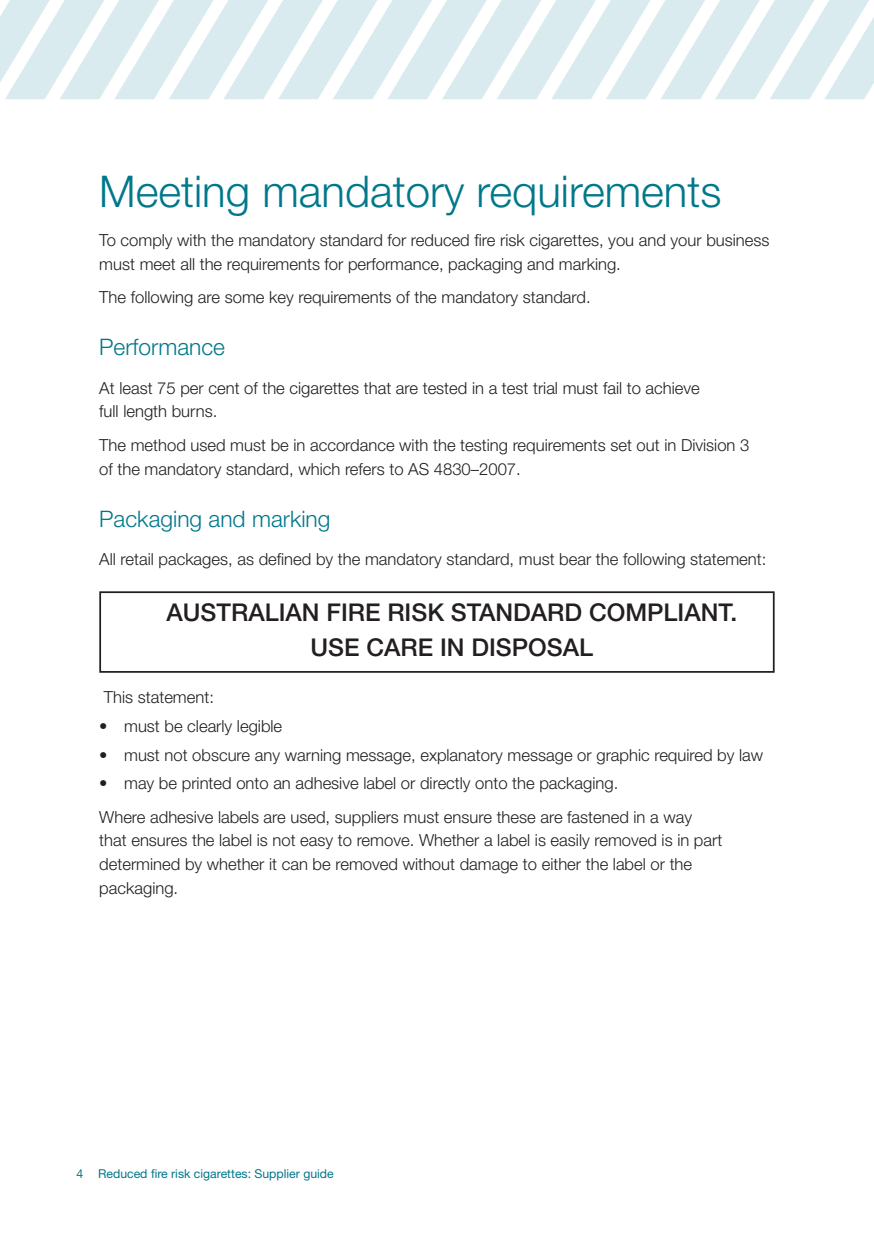
<style>
.page{position:relative;width:874px;height:1241px;background:#fff}
.page>*{position:absolute;margin:0;border:0;box-sizing:border-box;transform-origin:0 0}
.t1{font:300 43.75px "Helvetica Neue LT Std";color:#00788b}
.t2{font:500 24.5px/35px "Helvetica Neue LT Std";color:#231f20;text-align:center}
.t3{font:300 22.75px "Helvetica Neue LT Std";color:#00788b}
.t4{font:300 16.62px/23.6px "Helvetica Neue LT Std";color:#231f20}
.t5{font:12.25px "Helvetica Neue LT Std";color:#00788b}
</style>
<div class="page">
<svg style="left:0;top:0;width:873px;height:99px"></svg>
<div style="left:99px;top:591px;width:675px;height:81px;border:2px solid #231f20"></div>
<h1 class="t1" style="left:99px;top:176px;width:623px">Meeting mandatory requirements</h1>
<p class="t4" style="left:99px;top:230px;width:671px">To comply with the mandatory standard for reduced fire risk cigarettes, you and your business must meet all the requirements for performance, packaging and marking.</p>
<p class="t4" style="left:99px;top:287px;width:492px">The following are some key requirements of the mandatory standard.</p>
<h3 class="t3" style="left:99px;top:339px;width:127px">Performance</h3>
<p class="t4" style="left:99px;top:378px;width:601px">At least 75 per cent of the cigarettes that are tested in a test trial must fail to achieve full length burns.</p>
<p class="t4" style="left:99px;top:435px;width:651px">The method used must be in accordance with the testing requirements set out in Division 3 of the mandatory standard, which refers to AS 4830–2007.</p>
<h3 class="t3" style="left:99px;top:510px;width:232px">Packaging and marking</h3>
<p class="t4" style="left:99px;top:549px;width:668px">All retail packages, as defined by the mandatory standard, must bear the following statement:</p>
<h2 class="t2" style="left:166px;top:597px;width:572px">AUSTRALIAN FIRE RISK STANDARD COMPLIANT.<br>USE CARE IN DISPOSAL</h2>
<p class="t4" style="left:104px;top:687px;width:111px">This statement:</p>
<p class="t4" style="left:99px;top:716px;width:184px">• must be clearly legible</p>
<p class="t4" style="left:99px;top:744px;width:665px">• must not obscure any warning message, explanatory message or graphic required by law</p>
<p class="t4" style="left:99px;top:768px;width:594px;line-height:33.6px">• may be printed onto an adhesive label or directly onto the packaging.<br>Where adhesive labels are used, suppliers must ensure these are fastened in a way</p>
<p class="t4" style="left:99px;top:830px;width:624px">that ensures the label is not easy to remove. Whether a label is easily removed is in part determined by whether it can be removed without damage to either the label or the packaging.</p>
<p class="t5" style="left:76px;top:1168px;width:259px">4 Reduced fire risk cigarettes: Supplier guide</p>
</div>
